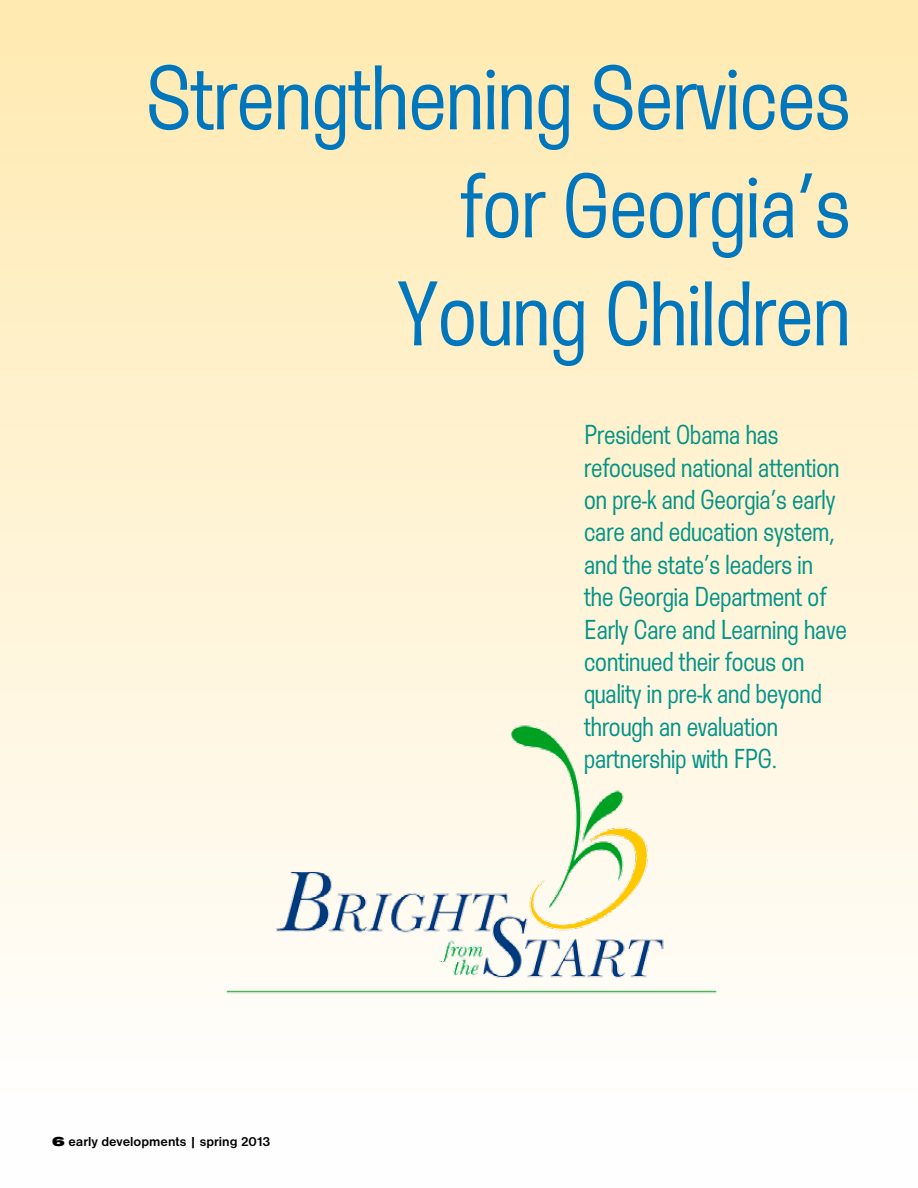
<style>
.page{position:relative;width:918px;height:1188px;background:#fff}
.page>*{position:absolute;margin:0;border:0;box-sizing:border-box;transform-origin:0 0}
.t1{font:90px/108px "Cg Westerveldt Lt";color:#0076bd;text-align:right}
.t2{font:27px/32.4px "Cg Westerveldt Lt";color:#009387}
.t3{font:700 13.5px "Nimbus San D";color:#000}
.s1{font-family:"Nimbus San D Blac Exte";font-weight:400}
</style>
<div class="page">
<div style="left:0;top:0;width:918px;height:1188px;background:linear-gradient(to bottom,#ffeab0,#fff)"></div>
<img style="left:178px;top:707px;width:556px;height:292px">
<h1 class="t1" style="left:146px;top:46px;width:706px">Strengthening Services for Georgia’s<br>Young Children</h1>
<p class="t3" style="left:52px;top:1134px;width:220px"><span class="s1">6</span> early developments | spring 2013</p>
<p class="t2" style="left:584px;top:419px;width:264px">President Obama has refocused national attention on pre-k and Georgia’s early care and education system, and the state’s leaders in the Georgia Department of<br>Early Care and Learning have continued their focus on quality in pre-k and beyond through an evaluation partnership with FPG.</p>
</div>
